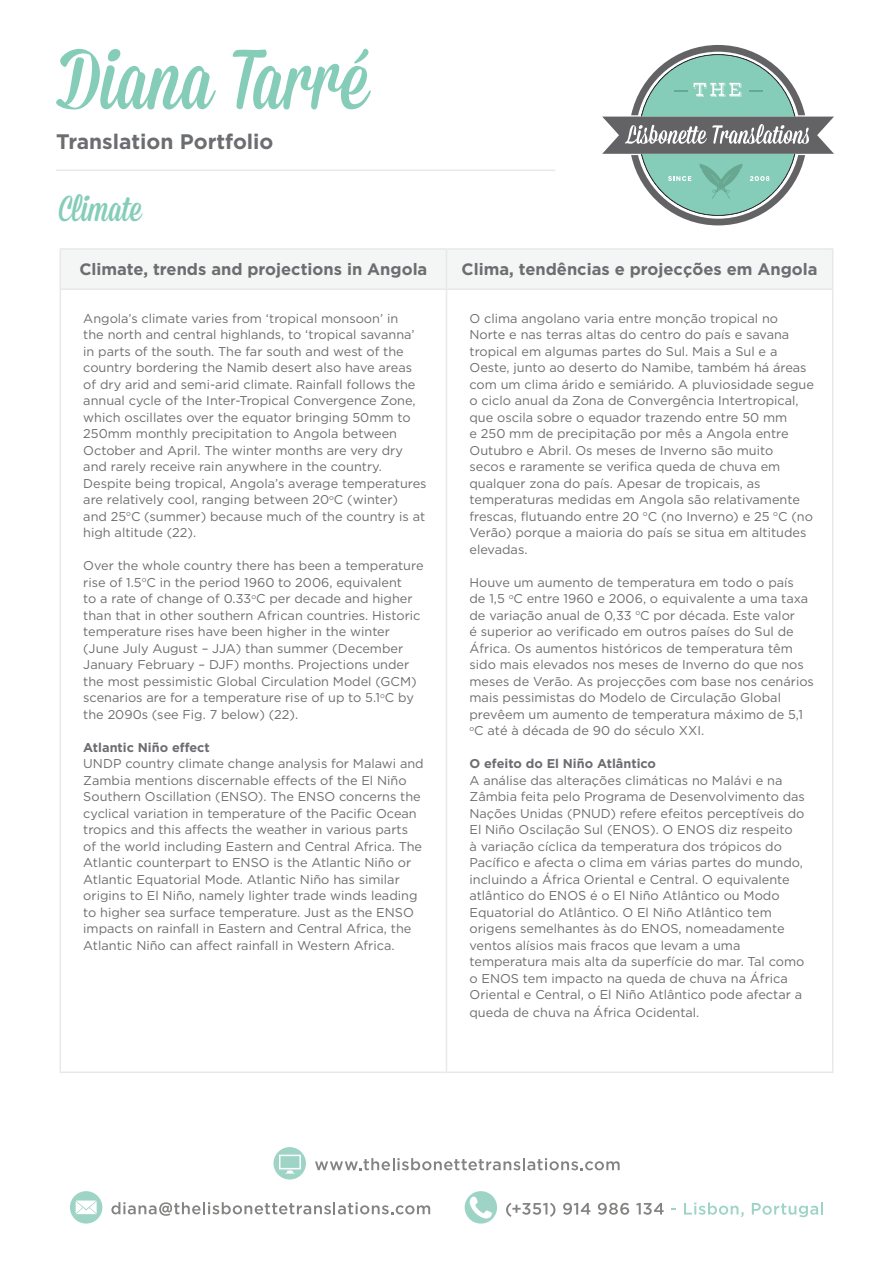
<style>
.page{position:relative;width:893px;height:1263px;background:#fff}
.page>*{position:absolute;margin:0;border:0;box-sizing:border-box;transform-origin:0 0}
.t1{font:36px "Mission Script";color:#85cdb8}
.t2{font:700 21px "Gotham";color:#6c6d70}
.t3{font:700 16.5px "Gotham";color:#6c6d70}
.t4{font:12.75px/16.5px "Gotham";color:#6c6d70}
.t5{font:700 12.75px "Gotham";color:#6c6d70}
</style>
<div class="page">
<svg style="left:315px;top:1158px;width:305px;height:12px"></svg>
<div style="left:274px;top:1147px;width:32px;height:32px;background:#9ed4c5;border-radius:50%"></div>
<svg style="left:279px;top:1155px;width:22px;height:18px"></svg>
<svg style="left:111px;top:1202px;width:319px;height:14px"></svg>
<div style="left:70px;top:1191px;width:32px;height:32px;background:#9ed4c5;border-radius:50%"></div>
<svg style="left:76px;top:1200px;width:21px;height:14px"></svg>
<svg style="left:506px;top:1203px;width:49px;height:14px"></svg>
<svg style="left:563px;top:1203px;width:27px;height:12px"></svg>
<svg style="left:598px;top:1203px;width:31px;height:12px"></svg>
<svg style="left:636px;top:1203px;width:28px;height:12px"></svg>
<svg style="left:684px;top:1202px;width:60px;height:15px"></svg>
<svg style="left:752px;top:1202px;width:71px;height:15px"></svg>
<div style="left:465px;top:1191px;width:32px;height:32px;background:#9ed4c5;border-radius:50%"></div>
<svg style="left:469px;top:1196px;width:23px;height:23px"></svg>
<svg style="left:602px;top:45px;width:232px;height:180px"></svg>
<svg style="left:56px;top:49px;width:315px;height:60px"></svg>
<hr style="left:56px;top:170px;width:499px;height:1px;background:#e6e9e7">
<div style="left:61px;top:250px;width:771px;height:38px;background:#f3f6f5"></div>
<hr style="left:60px;top:290px;width:1px;height:781px;background:#e6e9e7">
<hr style="left:446px;top:290px;width:1px;height:781px;background:#e6e9e7">
<hr style="left:832px;top:290px;width:1px;height:781px;background:#e6e9e7">
<hr style="left:60px;top:1071px;width:386px;height:2px;background:#e6e9e7">
<hr style="left:446px;top:1071px;width:387px;height:2px;background:#e6e9e7">
<hr style="left:60px;top:248px;width:386px;height:2px;background:#e6e9e7">
<hr style="left:60px;top:250px;width:1px;height:38px;background:#e6e9e7">
<hr style="left:446px;top:248px;width:387px;height:2px;background:#e6e9e7">
<hr style="left:446px;top:250px;width:1px;height:38px;background:#e6e9e7">
<hr style="left:832px;top:250px;width:1px;height:38px;background:#e6e9e7">
<hr style="left:60px;top:288px;width:386px;height:2px;background:#e6e9e7">
<hr style="left:446px;top:288px;width:387px;height:2px;background:#e6e9e7">
<h2 class="t2" style="left:56px;top:129px;width:219px">Translation Portfolio</h2>
<h1 class="t1" style="left:59px;top:187px;width:84px">Climate</h1>
<p class="t3" style="left:79px;top:260px;width:350px">Climate, trends and projections in Angola</p>
<p class="t3" style="left:461px;top:260px;width:358px">Clima, tendências e projecções em Angola</p>
<p class="t4" style="left:83px;top:310px;width:345px">Angola’s climate varies from ‘tropical monsoon’ in<br>the north and central highlands, to ‘tropical savanna’ in parts of the south. The far south and west of the country bordering the Namib desert also have areas of dry arid and semi-arid climate. Rainfall follows the annual cycle of the Inter-Tropical Convergence Zone, which oscillates over the equator bringing 50mm to 250mm monthly precipitation to Angola between October and April. The winter months are very dry and rarely receive rain anywhere in the country.<br>Despite being tropical, Angola’s average temperatures are relatively cool, ranging between 20<sup>o</sup>C (winter)<br>and 25<sup>o</sup>C (summer) because much of the country is at high altitude (22).</p>
<p class="t4" style="left:83px;top:557px;width:342px">Over the whole country there has been a temperature rise of 1.5<sup>o</sup>C in the period 1960 to 2006, equivalent<br>to a rate of change of 0.33<sup>o</sup>C per decade and higher than that in other southern African countries. Historic temperature rises have been higher in the winter (June July August – JJA) than summer (December January February – DJF) months. Projections under the most pessimistic Global Circulation Model (GCM) scenarios are for a temperature rise of up to 5.1<sup>o</sup>C by the 2090s (see Fig. 7 below) (22).</p>
<p class="t5" style="left:83px;top:740px;width:128px">Atlantic Niño effect</p>
<p class="t4" style="left:83px;top:755px;width:342px">UNDP country climate change analysis for Malawi and Zambia mentions discernable effects of the El Niño Southern Oscillation (ENSO). The ENSO concerns the cyclical variation in temperature of the Pacific Ocean tropics and this affects the weather in various parts of the world including Eastern and Central Africa. The Atlantic counterpart to ENSO is the Atlantic Niño or Atlantic Equatorial Mode. Atlantic Niño has similar origins to El Niño, namely lighter trade winds leading to higher sea surface temperature. Just as the ENSO impacts on rainfall in Eastern and Central Africa, the Atlantic Niño can affect rainfall in Western Africa.</p>
<p class="t4" style="left:469px;top:310px;width:346px">O clima angolano varia entre monção tropical no Norte e nas terras altas do centro do país e savana tropical em algumas partes do Sul. Mais a Sul e a Oeste, junto ao deserto do Namibe, também há áreas com um clima árido e semiárido. A pluviosidade segue o ciclo anual da Zona de Convergência Intertropical, que oscila sobre o equador trazendo entre 50 mm<br>e 250 mm de precipitação por mês a Angola entre Outubro e Abril. Os meses de Inverno são muito<br>secos e raramente se verifica queda de chuva em qualquer zona do país. Apesar de tropicais, as temperaturas medidas em Angola são relativamente frescas, flutuando entre 20 <sup>o</sup>C (no Inverno) e 25 <sup>o</sup>C (no Verão) porque a maioria do país se situa em altitudes elevadas.</p>
<p class="t4" style="left:469px;top:574px;width:346px">Houve um aumento de temperatura em todo o país<br>de 1,5 <sup>o</sup>C entre 1960 e 2006, o equivalente a uma taxa de variação anual de 0,33 <sup>o</sup>C por década. Este valor<br>é superior ao verificado em outros países do Sul de África. Os aumentos históricos de temperatura têm sido mais elevados nos meses de Inverno do que nos meses de Verão. As projecções com base nos cenários mais pessimistas do Modelo de Circulação Global prevêem um aumento de temperatura máximo de 5,1 <sup>o</sup>C até à década de 90 do século XXI.</p>
<p class="t5" style="left:469px;top:756px;width:188px">O efeito do El Niño Atlântico</p>
<p class="t4" style="left:469px;top:772px;width:337px">A análise das alterações climáticas no Malávi e na Zâmbia feita pelo Programa de Desenvolvimento das Nações Unidas (PNUD) refere efeitos perceptíveis do El Niño Oscilação Sul (ENOS). O ENOS diz respeito<br>à variação cíclica da temperatura dos trópicos do Pacífico e afecta o clima em várias partes do mundo, incluindo a África Oriental e Central. O equivalente atlântico do ENOS é o El Niño Atlântico ou Modo Equatorial do Atlântico. O El Niño Atlântico tem origens semelhantes às do ENOS, nomeadamente ventos alísios mais fracos que levam a uma temperatura mais alta da superfície do mar. Tal como o ENOS tem impacto na queda de chuva na África Oriental e Central, o El Niño Atlântico pode afectar a</p>
<p class="t4" style="left:469px;top:1004px;width:231px">queda de chuva na África Ocidental.</p>
</div>
